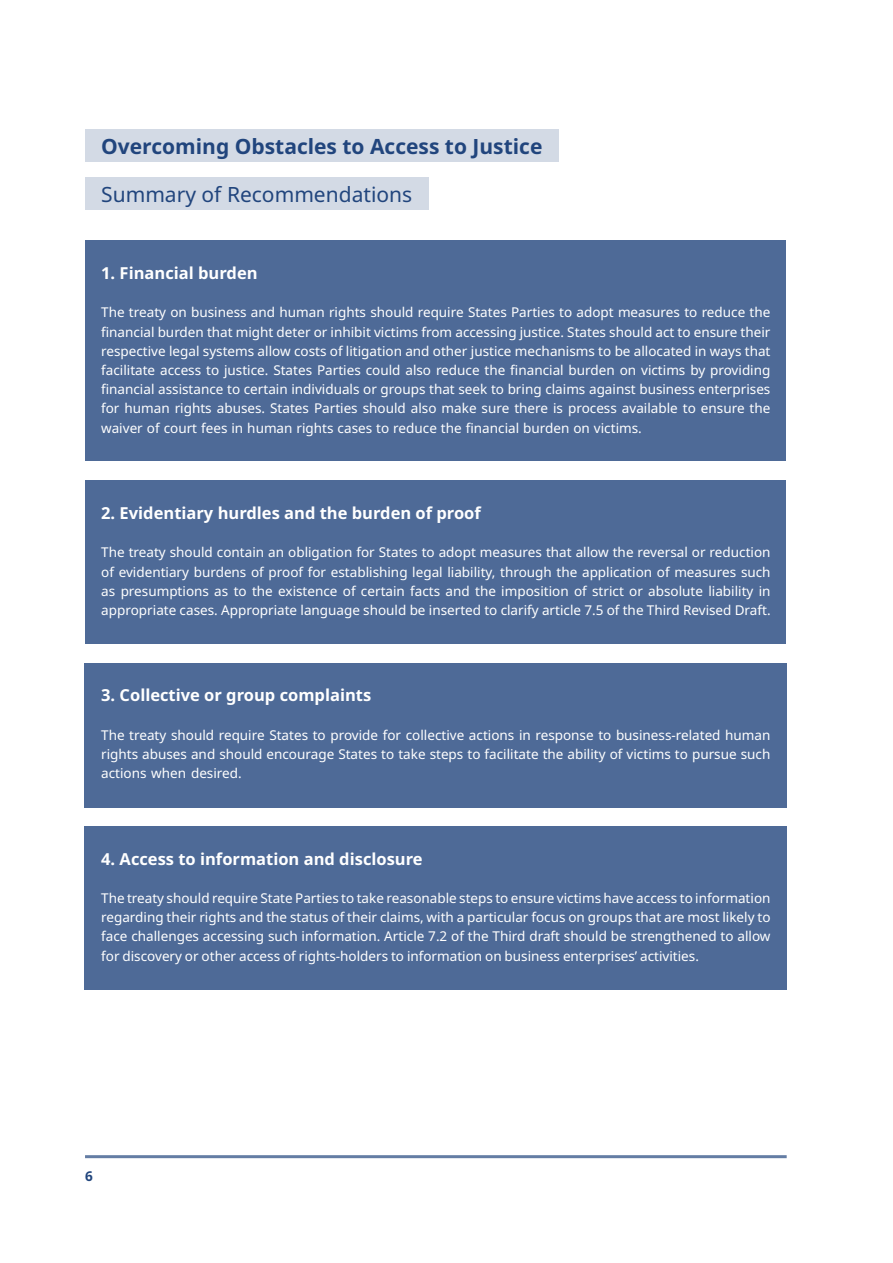
<style>
.page{position:relative;width:893px;height:1263px;background:#fff}
.page>*{position:absolute;margin:0;border:0;box-sizing:border-box;transform-origin:0 0}
.t1{font:700 21px "Noto Sans";color:#21457d}
.t2{font:21px "Noto Sans";color:#21457d}
.t3{font:700 16.5px "Noto Sans";color:#fff}
.t4{font:13.5px/19.2px "Noto Sans";color:#fff;text-align:justify}
.t5{font:700 13.5px "Noto Sans";color:#21457d}
</style>
<div class="page">
<hr style="left:85px;top:1155px;width:702px;height:3px;background:#647da4">
<div style="left:85px;top:241px;width:701px;height:220px;background:#4e6a97"></div>
<div style="left:85px;top:481px;width:701px;height:163px;background:#4e6a97"></div>
<div style="left:84px;top:663px;width:703px;height:144px;background:#4e6a97"></div>
<div style="left:84px;top:826px;width:703px;height:163px;background:#4e6a97"></div>
<div style="left:85px;top:130px;width:474px;height:32px;background:#d3dae5"></div>
<div style="left:85px;top:178px;width:343px;height:32px;background:#d3dae5"></div>
<h1 class="t1" style="left:101px;top:135px;width:443px">Overcoming Obstacles to Access to Justice</h1>
<h1 class="t2" style="left:101px;top:183px;width:313px">Summary of Recommendations</h1>
<p class="t3" style="left:101px;top:264px;width:158px">1. Financial burden</p>
<p class="t4" style="left:101px;top:303px;width:671px">The treaty on business and human rights should require States Parties to adopt measures to reduce the financial burden that might deter or inhibit victims from accessing justice. States should act to ensure their respective legal systems allow costs of litigation and other justice mechanisms to be allocated in ways that facilitate access to justice. States Parties could also reduce the financial burden on victims by providing financial assistance to certain individuals or groups that seek to bring claims against business enterprises for human rights abuses. States Parties should also make sure there is process available to ensure the waiver of court fees in human rights cases to reduce the financial burden on victims.</p>
<p class="t3" style="left:101px;top:504px;width:381px">2. Evidentiary hurdles and the burden of proof</p>
<p class="t4" style="left:101px;top:543px;width:671px">The treaty should contain an obligation for States to adopt measures that allow the reversal or reduction of evidentiary burdens of proof for establishing legal liability, through the application of measures such as presumptions as to the existence of certain facts and the imposition of strict or absolute liability in appropriate cases. Appropriate language should be inserted to clarify article 7.5 of the Third Revised Draft.</p>
<p class="t3" style="left:101px;top:686px;width:272px">3. Collective or group complaints</p>
<p class="t4" style="left:101px;top:725px;width:671px">The treaty should require States to provide for collective actions in response to business-related human rights abuses and should encourage States to take steps to facilitate the ability of victims to pursue such actions when desired.</p>
<p class="t3" style="left:101px;top:849px;width:323px">4. Access to information and disclosure</p>
<p class="t4" style="left:101px;top:889px;width:671px">The treaty should require State Parties to take reasonable steps to ensure victims have access to information regarding their rights and the status of their claims, with a particular focus on groups that are most likely to face challenges accessing such information. Article 7.2 of the Third draft should be strengthened to allow for discovery or other access of rights-holders to information on business enterprises’ activities.</p>
<p class="t5" style="left:85px;top:1169px;width:9px">6</p>
</div>
